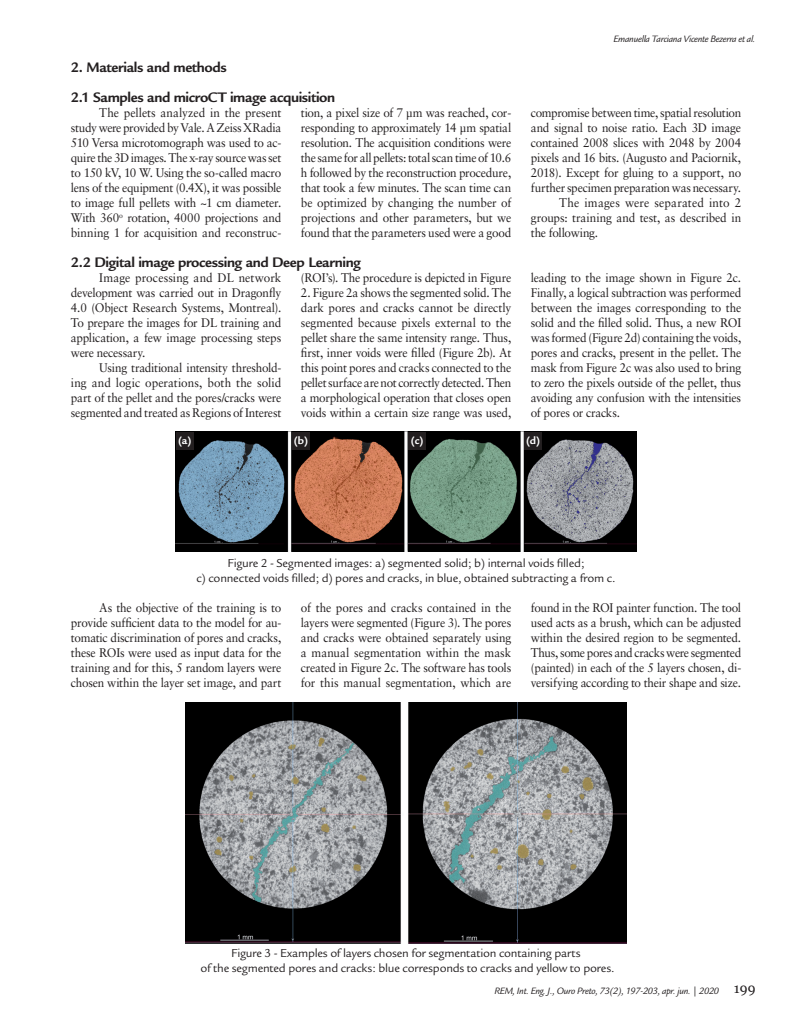
<style>
.page{position:relative;width:798px;height:1028px;background:#fff}
.page>*{position:absolute;margin:0;border:0;box-sizing:border-box;transform-origin:0 0}
.Subtítulo{font:700 15px "Legacy Sans";letter-spacing:-.025em;color:#231f20}
.t1{font:13.75px "Georgia";color:#231f20}
.Texto_-_EN{font:12.5px/15px "Sabon LT Std";letter-spacing:-.015em;color:#231f20;text-align:justify;scale:.94 1}
.Legenda{font:12.5px "Legacy Sans";letter-spacing:-.015em;color:#231f20}
.legenda_PT{font:700 11.25px "Legacy Sans";color:#fff}
.t2{font:italic 10px "Legacy Sans";letter-spacing:-.025em;color:#231f20}
</style>
<div class="page">
<img style="left:175px;top:432px;width:461px;height:119px">
<div style="left:176px;top:432px;width:17px;height:17px;background:#231f20"></div>
<div style="left:292px;top:432px;width:18px;height:17px;background:#231f20"></div>
<div style="left:408px;top:432px;width:18px;height:17px;background:#231f20"></div>
<div style="left:524px;top:432px;width:17px;height:17px;background:#231f20"></div>
<img style="left:186px;top:702px;width:440px;height:241px">
<p class="t2" style="left:613px;top:33px;width:143px">Emanuella Tarciana Vicente Bezerra et al.</p>
<p class="Subtítulo" style="left:71px;top:58px;width:157px">2. Materials and methods</p>
<p class="Subtítulo" style="left:71px;top:88px;width:266px">2.1 Samples and microCT image acquisition</p>
<p class="Texto_-_EN" style="left:71px;top:105px;width:225px;text-indent:28px">The pellets analyzed in the present study were provided by Vale. A Zeiss XRadia 510 Versa microtomograph was used to ac&shy;quire the 3D images. The x-ray source was set to 150 kV, 10 W. Using the so-called macro lens of the equipment (0.4X), it was possible to image full pellets with ~1 cm diameter.<br>With 360<sup>o</sup> rotation, 4000 projections and binning 1 for acquisition and reconstruc-</p>
<p class="Texto_-_EN" style="left:301px;top:105px;width:225px">tion, a pixel size of 7 µm was reached, cor&shy;responding to approximately 14 µm spatial resolution. The acquisition conditions were the same for all pellets: total scan time of 10.6 h followed by the reconstruction procedure, that took a few minutes. The scan time can be optimized by changing the number of projections and other parameters, but we found that the parameters used were a good</p>
<p class="Texto_-_EN" style="left:530px;top:105px;width:225px">compromise between time, spatial resolution and signal to noise ratio. Each 3D image contained 2008 slices with 2048 by 2004 pixels and 16 bits. (Augusto and Paciornik, 2018). Except for gluing to a support, no further specimen preparation was necessary.</p>
<p class="Texto_-_EN" style="left:530px;top:195px;width:225px;text-indent:28px">The images were separated into 2 groups: training and test, as described in the following.</p>
<p class="Subtítulo" style="left:71px;top:253px;width:291px">2.2 Digital image processing and Deep Learning</p>
<p class="Texto_-_EN" style="left:71px;top:270px;width:225px;text-indent:28px">Image processing and DL network development was carried out in Dragonfly 4.0 (Object Research Systems, Montreal).<br>To prepare the images for DL training and application, a few image processing steps were necessary.</p>
<p class="Texto_-_EN" style="left:71px;top:360px;width:225px;text-indent:28px">Using traditional intensity threshold&shy;ing and logic operations, both the solid part of the pellet and the pores/cracks were segmented and treated as Regions of Interest</p>
<p class="Texto_-_EN" style="left:301px;top:270px;width:225px">(ROI’s). The procedure is depicted in Figure</p>
<p class="Texto_-_EN" style="left:301px;top:285px;width:225px">2. Figure 2a shows the segmented solid. The dark pores and cracks cannot be directly segmented because pixels external to the pellet share the same intensity range. Thus, first, inner voids were filled (Figure 2b). At this point pores and cracks connected to the pellet surface are not correctly detected. Then a morphological operation that closes open voids within a certain size range was used,</p>
<p class="Texto_-_EN" style="left:530px;top:270px;width:225px">leading to the image shown in Figure 2c.<br>Finally, a logical subtraction was performed between the images corresponding to the solid and the filled solid. Thus, a new ROI was formed (Figure 2d) containing the voids, pores and cracks, present in the pellet. The mask from Figure 2c was also used to bring to zero the pixels outside of the pellet, thus avoiding any confusion with the intensities of pores or cracks.</p>
<p class="legenda_PT" style="left:178px;top:433px;width:15px">(a)</p>
<p class="legenda_PT" style="left:294px;top:433px;width:16px">(b)</p>
<p class="legenda_PT" style="left:410px;top:433px;width:14px">(c)</p>
<p class="legenda_PT" style="left:526px;top:433px;width:16px">(d)</p>
<p class="Legenda" style="left:227px;top:556px;width:358px">Figure 2 - Segmented images: a) segmented solid; b) internal voids filled;</p>
<p class="Legenda" style="left:196px;top:571px;width:420px">c) connected voids filled; d) pores and cracks, in blue, obtained subtracting a from c.</p>
<p class="Texto_-_EN" style="left:71px;top:600px;width:225px;text-indent:28px">As the objective of the training is to provide sufficient data to the model for au&shy;tomatic discrimination of pores and cracks, these ROIs were used as input data for the training and for this, 5 random layers were chosen within the layer set image, and part</p>
<p class="Texto_-_EN" style="left:301px;top:600px;width:225px">of the pores and cracks contained in the layers were segmented (Figure 3). The pores and cracks were obtained separately using a manual segmentation within the mask created in Figure 2c. The software has tools for this manual segmentation, which are</p>
<p class="Texto_-_EN" style="left:530px;top:600px;width:225px">found in the ROI painter function. The tool used acts as a brush, which can be adjusted within the desired region to be segmented.<br>Thus, some pores and cracks were segmented (painted) in each of the 5 layers chosen, di&shy;versifying according to their shape and size.</p>
<p class="Legenda" style="left:231px;top:946px;width:350px">Figure 3 - Examples of layers chosen for segmentation containing parts</p>
<p class="Legenda" style="left:200px;top:961px;width:415px">of the segmented pores and cracks: blue corresponds to cracks and yellow to pores.</p>
<p class="t2" style="left:494px;top:985px;width:226px">REM, Int. Eng. J., Ouro Preto, 73(2), 197-203, apr. jun. | 2020</p>
<p class="t1" style="left:733px;top:979px;width:23px">199</p>
</div>
